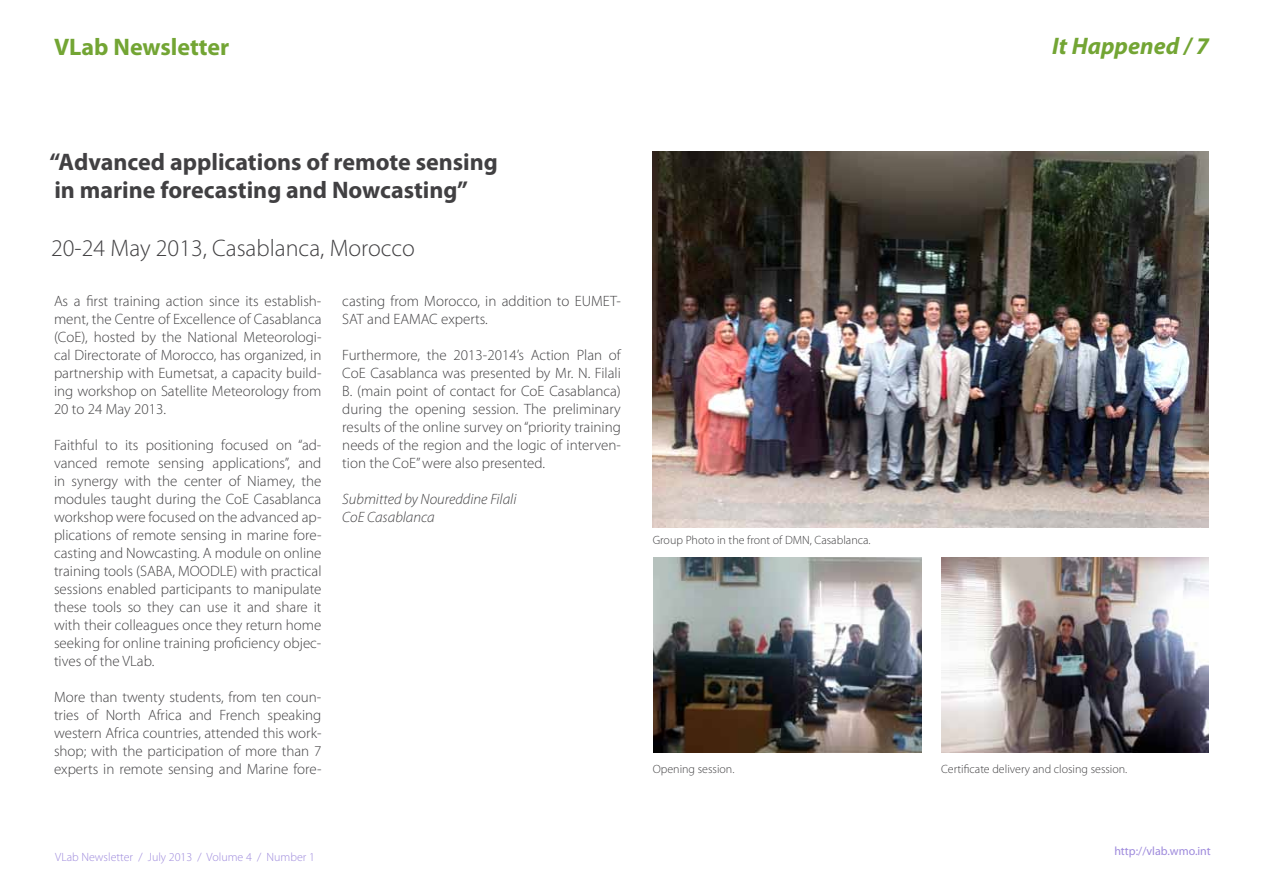
<style>
.page{position:relative;width:1263px;height:893px;background:#fff}
.page>*{position:absolute;margin:0;border:0;box-sizing:border-box;transform-origin:0 0}
.t1{font:700 24px/28.8px "Myriad Pro";color:#414042}
.t2{font:300 24px "Myriad Pro";color:#414042}
.t3{font:700 24px "Myriad Pro";color:#73a534}
.t4{font:italic 700 24px "Myriad Pro";color:#73a534}
.t5{font:300 15px/18px "Myriad Pro";color:#414042;text-align:justify}
.t6{font:italic 300 15px/18px "Myriad Pro";color:#414042}
.t7{font:300 12px "Myriad Pro";color:#414042}
.t8{font:300 12px "Myriad Pro";color:#9e8adc}
.t9{font:12px "Myriad Pro";color:#9e8adc}
</style>
<div class="page">
<img style="left:653px;top:557px;width:268px;height:196px">
<img style="left:941px;top:558px;width:268px;height:195px">
<img style="left:653px;top:152px;width:556px;height:375px">
<h1 class="t3" style="left:54px;top:32px;width:177px">VLab Newsletter</h1>
<h1 class="t4" style="left:1052px;top:31px;width:158px">It Happened / 7</h1>
<h1 class="t1" style="left:49px;top:146px;width:450px">“Advanced applications of remote sensing in marine forecasting and Nowcasting”</h1>
<h1 class="t2" style="left:51px;top:234px;width:365px">20-24 May 2013, Casablanca, Morocco</h1>
<p class="t5" style="left:54px;top:292px;width:269px">As a first training action since its establish&shy;ment, the Centre of Excellence of Casablanca (CoE), hosted by the National Meteorologi&shy;cal Directorate of Morocco, has organized, in partnership with Eumetsat, a capacity build&shy;ing workshop on Satellite Meteorology from 20 to 24 May 2013.</p>
<p class="t5" style="left:54px;top:436px;width:269px">Faithful to its positioning focused on “ad&shy;vanced remote sensing applications”, and in synergy with the center of Niamey, the modules taught during the CoE Casablanca workshop were focused on the advanced ap&shy;plications of remote sensing in marine fore&shy;casting and Nowcasting. A module on online training tools (SABA, MOODLE) with practical sessions enabled participants to manipulate these tools so they can use it and share it with their colleagues once they return home seeking for online training proficiency objec&shy;tives of the VLab.</p>
<p class="t5" style="left:54px;top:688px;width:269px">More than twenty students, from ten coun&shy;tries of North Africa and French speaking western Africa countries, attended this work&shy;shop; with the participation of more than 7 experts in remote sensing and Marine fore-</p>
<p class="t5" style="left:342px;top:292px;width:280px">casting from Morocco, in addition to EUMET-<br>SAT and EAMAC experts.</p>
<p class="t5" style="left:342px;top:346px;width:280px">Furthermore, the 2013-2014’s Action Plan of CoE Casablanca was presented by Mr. N. Filali B. (main point of contact for CoE Casablanca) during the opening session. The preliminary results of the online survey on “priority training needs of the region and the logic of interven&shy;tion the CoE” were also presented.</p>
<p class="t6" style="left:342px;top:490px;width:176px">Submitted by Noureddine Filali<br>CoE Casablanca</p>
<p class="t8" style="left:55px;top:849px;width:261px">VLab Newsletter / July 2013 / Volume 4 / Number 1</p>
<p class="t7" style="left:653px;top:533px;width:219px">Group Photo in the front of DMN, Casablanca.</p>
<p class="t7" style="left:653px;top:762px;width:83px">Opening session.</p>
<p class="t7" style="left:941px;top:762px;width:188px">Certificate delivery and closing session.</p>
<p class="t9" style="left:1114px;top:844px;width:98px">http://vlab.wmo.int</p>
</div>
